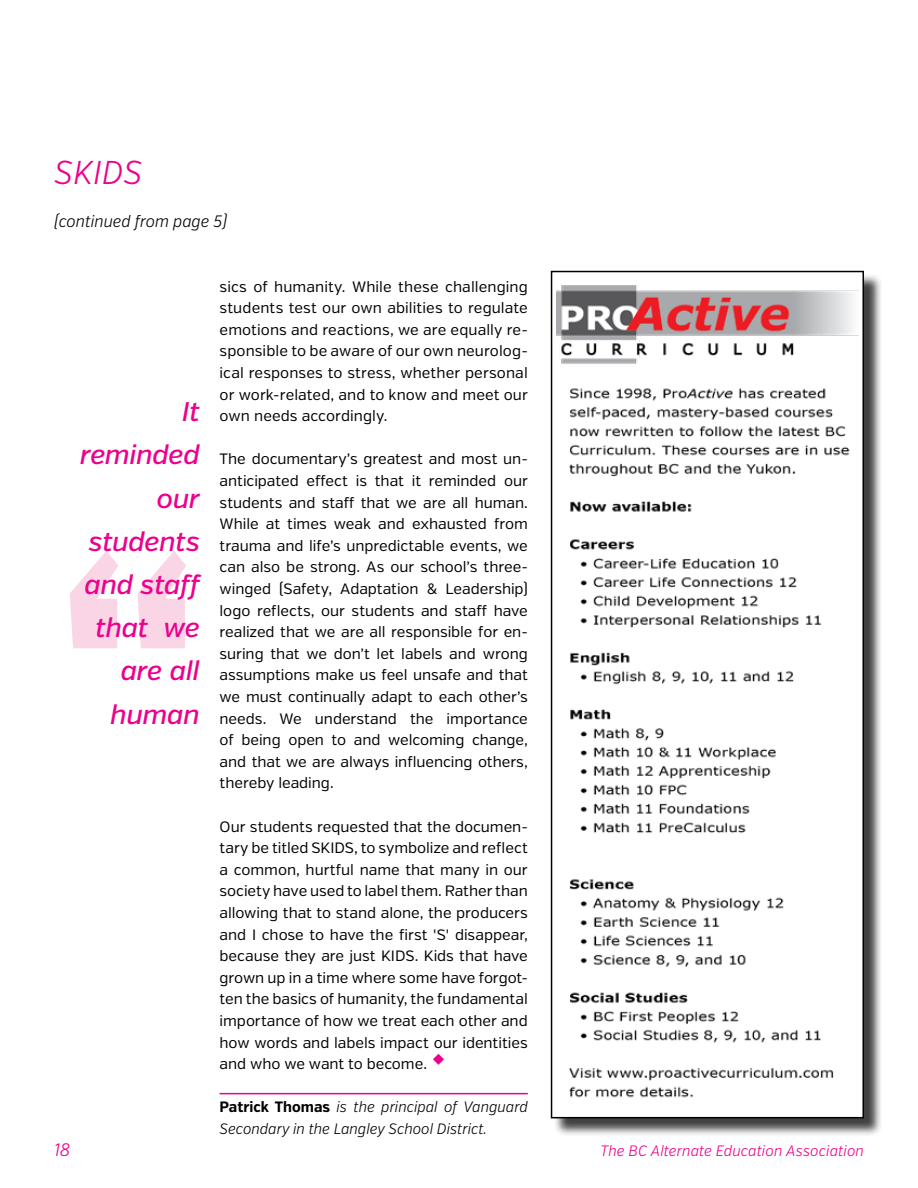
<style>
.page{position:relative;width:918px;height:1188px;background:#fff}
.page>*{position:absolute;margin:0;border:0;box-sizing:border-box;transform-origin:0 0}
.t1{font:700 300px "Verb";color:#fad5e6}
.t2{font:italic 300 33px "Verb Cond";color:#ec008c}
.t3{font:italic 500 27px/43.2px "Verb";letter-spacing:-.01em;color:#ec008c;text-align:right}
.t4{font:italic 300 18px "Verb Cond";color:#ec008c}
.t5{font:italic 300 16.5px "Verb Cond";color:#000}
.t6{font:15px/21.6px "Verb";color:#000;text-align:justify}
.t7{font:italic 300 15px/21.6px "Verb Cond";color:#000}
.t8{font:italic 300 15px "Verb Cond";letter-spacing:.005em;color:#ec008c}
.s1{font-weight:700;font-style:normal}
</style>
<div class="page">
<hr style="left:220px;top:1093px;width:308px;height:1px;background:#ec008c">
<div style="left:553px;top:273px;width:329px;height:864px;background:#000;opacity:.75"></div>
<div style="left:552px;top:272px;width:311px;height:846px;background:#fff"></div>
<img style="left:556px;top:285px;width:302px;height:813px">
<div style="left:551px;top:271px;width:313px;height:847px;border:2px solid #000"></div>
<h2 class="t2" style="left:54px;top:153px;width:89px">SKIDS</h2>
<p class="t5" style="left:54px;top:211px;width:174px">(continued from page 5)</p>
<h3 class="t3" style="left:80px;top:391px;width:126px">It reminded our students and staff that we are all human</h3>
<h1 class="t1" style="left:57px;top:480px;width:147px">“</h1>
<p class="t6" style="left:220px;top:276px;width:310px">sics of humanity. While these challenging students test our own abilities to regulate emotions and reactions, we are equally re&shy;sponsible to be aware of our own neurolog&shy;ical responses to stress, whether personal or work-related, and to know and meet our own needs accordingly.</p>
<p class="t6" style="left:220px;top:449px;width:310px">The documentary’s greatest and most un&shy;anticipated effect is that it reminded our students and staff that we are all human.<br>While at times weak and exhausted from trauma and life’s unpredictable events, we can also be strong. As our school’s three&shy;winged (Safety, Adaptation &amp; Leadership) logo reflects, our students and staff have realized that we are all responsible for en&shy;suring that we don’t let labels and wrong assumptions make us feel unsafe and that we must continually adapt to each other’s needs. We understand the importance of being open to and welcoming change, and that we are always influencing others, thereby leading.</p>
<p class="t6" style="left:220px;top:816px;width:310px">Our students requested that the documen&shy;tary be titled SKIDS, to symbolize and reflect a common, hurtful name that many in our society have used to label them. Rather than allowing that to stand alone, the producers and I chose to have the first 'S' disappear, because they are just KIDS. Kids that have grown up in a time where some have forgot&shy;ten the basics of humanity, the fundamental importance of how we treat each other and how words and labels impact our identities and who we want to become.</p>
<p class="t7" style="left:220px;top:1097px;width:310px"><span class="s1">Patrick Thomas</span> is the principal of Vanguard<br>Secondary in the Langley School District.</p>
<p class="t4" style="left:54px;top:1139px;width:18px">18</p>
<p class="t8" style="left:600px;top:1141px;width:265px">The BC Alternate Education Association</p>
</div>
